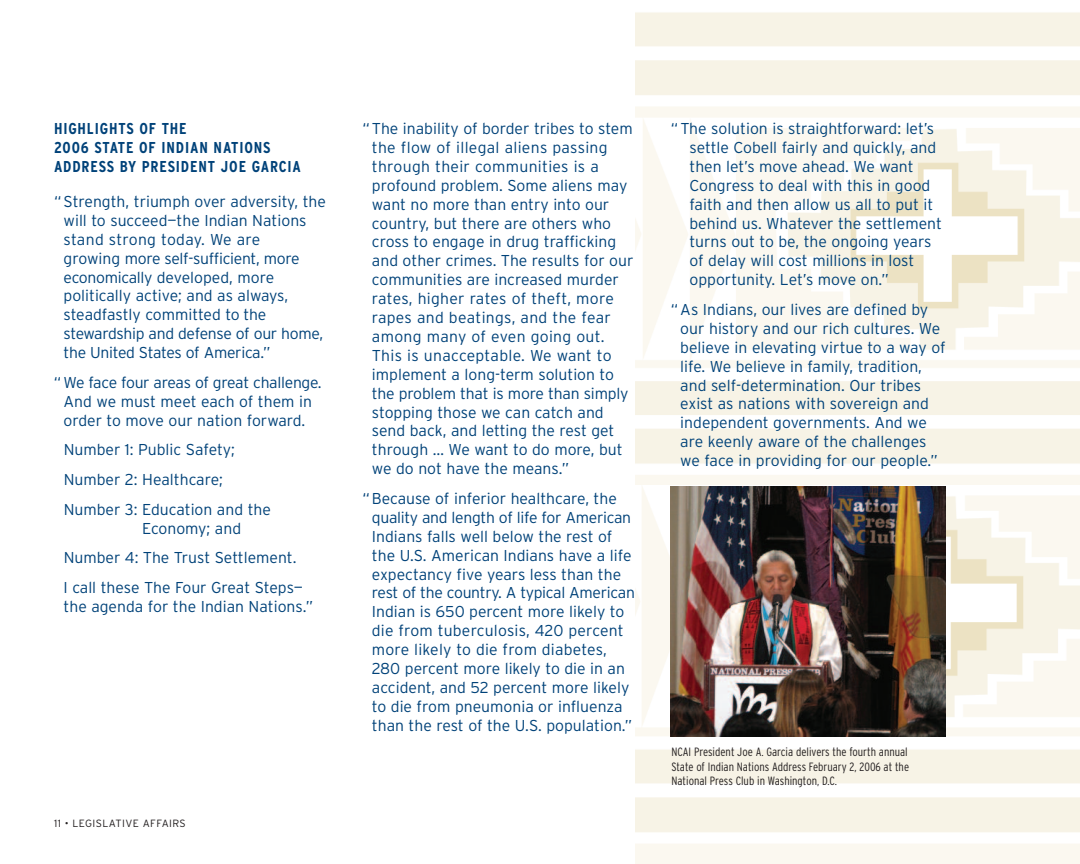
<style>
.page{position:relative;width:1080px;height:864px;background:#fff}
.page>*{position:absolute;margin:0;border:0;box-sizing:border-box;transform-origin:0 0}
.t1{font:300 15.75px/18.9px "Interstate";color:#004279}
.t2{font:300 15.75px/18.9px "Interstate";letter-spacing:-.02em;color:#004279;text-align:center}
.t3{font:700 condensed 15.75px/18.9px "Interstate";letter-spacing:.055em;color:#004279}
.t4{font:300 condensed 12px/14.4px "Interstate";color:#231f20;text-align:justify}
.t5{font:300 10.5px "Interstate";letter-spacing:.04em;color:#231f20}
</style>
<div class="page">
<img style="left:635px;top:12px;width:445px;height:852px">
<img style="left:670px;top:486px;width:275px;height:250px">
<p class="t3" style="left:54px;top:119px;width:248px">HIGHLIGHTS OF THE<br>2006 STATE OF INDIAN NATIONS<br>ADDRESS BY PRESIDENT JOE GARCIA</p>
<p class="t1" style="left:64px;top:192px;width:264px;text-indent:-10px">“ Strength, triumph over adversity, the will to succeed—the Indian Nations stand strong today. We are<br>growing more self-sufficient, more economically developed, more politically active; and as always, steadfastly committed to the stewardship and defense of our home, the United States of America.”</p>
<p class="t2" style="left:54px;top:373px;width:269px">“ We face four areas of great challenge.<br>And we must meet each of them in order to move our nation forward.</p>
<p class="t1" style="left:64px;top:435px;width:209px;line-height:29.7px">Number 1: Public Safety;<br>Number 2: Healthcare;<br>Number 3: Education and the</p>
<p class="t1" style="left:64px;top:513px;width:241px;line-height:29.7px;text-indent:79px">Economy; and<br>Number 4: The Trust Settlement.<br>I call these The Four Great Steps—</p>
<p class="t1" style="left:64px;top:597px;width:251px">the agenda for the Indian Nations.”</p>
<p class="t5" style="left:54px;top:817px;width:133px">11 • LEGISLATIVE AFFAIRS</p>
<p class="t1" style="left:372px;top:119px;width:263px;text-indent:-10px">“ The inability of border tribes to stem the flow of illegal aliens passing through their communities is a profound problem. Some aliens may want no more than entry into our country, but there are others who cross to engage in drug trafficking and other crimes. The results for our communities are increased murder rates, higher rates of theft, more rapes and beatings, and the fear among many of even going out.<br>This is unacceptable. We want to implement a long-term solution to the problem that is more than simply stopping those we can catch and send back, and letting the rest get through … We want to do more, but we do not have the means.”</p>
<p class="t1" style="left:372px;top:489px;width:265px;text-indent:-10px">“ Because of inferior healthcare, the quality and length of life for American Indians falls well below the rest of the U.S. American Indians have a life expectancy five years less than the rest of the country. A typical American Indian is 650 percent more likely to die from tuberculosis, 420 percent more likely to die from diabetes, 280 percent more likely to die in an accident, and 52 percent more likely to die from pneumonia or influenza than the rest of the U.S. population.”</p>
<p class="t1" style="left:690px;top:119px;width:254px;text-indent:-19px">“ The solution is straightforward: let’s settle Cobell fairly and quickly, and then let’s move ahead. We want Congress to deal with this in good faith and then allow us all to put it behind us. Whatever the settlement turns out to be, the ongoing years of delay will cost millions in lost opportunity. Let’s move on.”</p>
<p class="t1" style="left:680px;top:300px;width:267px;text-indent:-10px">“As Indians, our lives are defined by our history and our rich cultures. We believe in elevating virtue to a way of life. We believe in family, tradition, and self-determination. Our tribes exist as nations with sovereign and independent governments. And we are keenly aware of the challenges we face in providing for our people.”</p>
<p class="t4" style="left:671px;top:745px;width:239px">NCAI President Joe A. Garcia delivers the fourth annual State of Indian Nations Address February 2, 2006 at the National Press Club in Washington, D.C.</p>
</div>
